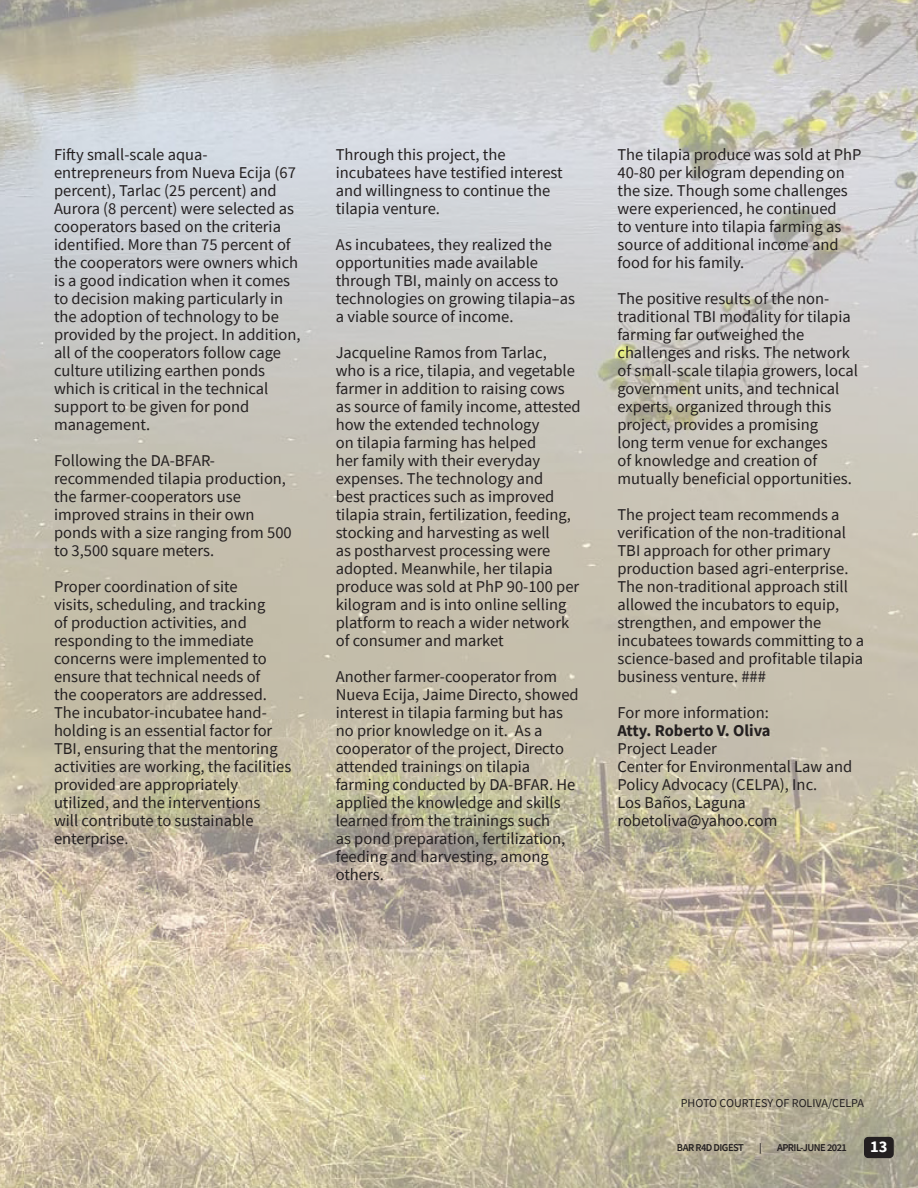
<style>
.page{position:relative;width:918px;height:1188px;background:#fff}
.page>*{position:absolute;margin:0;border:0;box-sizing:border-box;transform-origin:0 0}
.t1{font:16.5px/18px "Source Sans Pro";color:#231f20}
.t2{font:700 16.5px "Source Sans Pro";color:#231f20}
.t3{font:700 16.5px "Source Sans Pro";color:#fff}
.t4{font:12px "Source Sans Pro";color:#231f20}
.t5{font:600 10.5px "Source Sans Pro";letter-spacing:-.05em;color:#231f20}
</style>
<div class="page">
<img style="left:0;top:0;width:918px;height:1188px">
<div style="left:864px;top:1137px;width:30px;height:21px;background:#231f20;border-radius:4px"></div>
<p class="t1" style="left:54px;top:145px;width:248px">Fifty small-scale aqua&shy;entrepreneurs from Nueva Ecija (67 percent), Tarlac (25 percent) and<br>Aurora (8 percent) were selected as cooperators based on the criteria identified. More than 75 percent of the cooperators were owners which is a good indication when it comes to decision making particularly in the adoption of technology to be provided by the project. In addition, all of the cooperators follow cage culture utilizing earthen ponds which is critical in the technical support to be given for pond management.</p>
<p class="t1" style="left:54px;top:451px;width:239px">Following the DA-BFAR&shy;recommended tilapia production, the farmer-cooperators use improved strains in their own ponds with a size ranging from 500 to 3,500 square meters.</p>
<p class="t1" style="left:54px;top:577px;width:239px">Proper coordination of site<br>visits, scheduling, and tracking<br>of production activities, and responding to the immediate concerns were implemented to ensure that technical needs of<br>the cooperators are addressed.<br>The incubator-incubatee hand&shy;holding is an essential factor for<br>TBI, ensuring that the mentoring activities are working, the facilities provided are appropriately utilized, and the interventions<br>will contribute to sustainable enterprise.</p>
<p class="t1" style="left:336px;top:145px;width:228px">Through this project, the incubatees have testified interest and willingness to continue the tilapia venture.</p>
<p class="t1" style="left:336px;top:235px;width:241px">As incubatees, they realized the opportunities made available through TBI, mainly on access to technologies on growing tilapia–as a viable source of income.</p>
<p class="t1" style="left:336px;top:343px;width:247px">Jacqueline Ramos from Tarlac, who is a rice, tilapia, and vegetable farmer in addition to raising cows as source of family income, attested how the extended technology<br>on tilapia farming has helped<br>her family with their everyday expenses. The technology and<br>best practices such as improved tilapia strain, fertilization, feeding, stocking and harvesting as well<br>as postharvest processing were adopted. Meanwhile, her tilapia produce was sold at PhP 90-100 per kilogram and is into online selling platform to reach a wider network of consumer and market</p>
<p class="t1" style="left:336px;top:667px;width:245px">Another farmer-cooperator from<br>Nueva Ecija, Jaime Directo, showed interest in tilapia farming but has no prior knowledge on it. As a cooperator of the project, Directo attended trainings on tilapia farming conducted by DA-BFAR. He applied the knowledge and skills learned from the trainings such<br>as pond preparation, fertilization, feeding and harvesting, among others.</p>
<p class="t1" style="left:617px;top:145px;width:246px">The tilapia produce was sold at PhP<br>40-80 per kilogram depending on the size. Though some challenges were experienced, he continued<br>to venture into tilapia farming as source of additional income and food for his family.</p>
<p class="t1" style="left:617px;top:289px;width:242px">The positive results of the non&shy;traditional TBI modality for tilapia farming far outweighed the challenges and risks. The network of small-scale tilapia growers, local government units, and technical experts, organized through this project, provides a promising<br>long term venue for exchanges<br>of knowledge and creation of mutually beneficial opportunities.</p>
<p class="t1" style="left:617px;top:505px;width:248px">The project team recommends a verification of the non-traditional<br>TBI approach for other primary production based agri-enterprise.<br>The non-traditional approach still allowed the incubators to equip, strengthen, and empower the incubatees towards committing to a science-based and profitable tilapia business venture. ###</p>
<p class="t1" style="left:617px;top:703px;width:153px">For more information:</p>
<p class="t2" style="left:617px;top:719px;width:155px">Atty. Roberto V. Oliva</p>
<p class="t1" style="left:617px;top:739px;width:101px">Project Leader</p>
<p class="t1" style="left:617px;top:757px;width:236px">Center for Environmental Law and<br>Policy Advocacy (CELPA), Inc.</p>
<p class="t1" style="left:617px;top:793px;width:130px">Los Baños, Laguna</p>
<p class="t1" style="left:617px;top:811px;width:161px">robetoliva@yahoo.com</p>
<p class="t4" style="left:681px;top:1095px;width:185px">PHOTO COURTESY OF ROLIVA/CELPA</p>
<p class="t5" style="left:677px;top:1141px;width:68px">BAR R4D DIGEST</p>
<p class="t5" style="left:759px;top:1141px;width:4px">|</p>
<p class="t5" style="left:777px;top:1141px;width:71px">APRIL-JUNE 2021</p>
<p class="t3" style="left:870px;top:1136px;width:19px">13</p>
</div>
